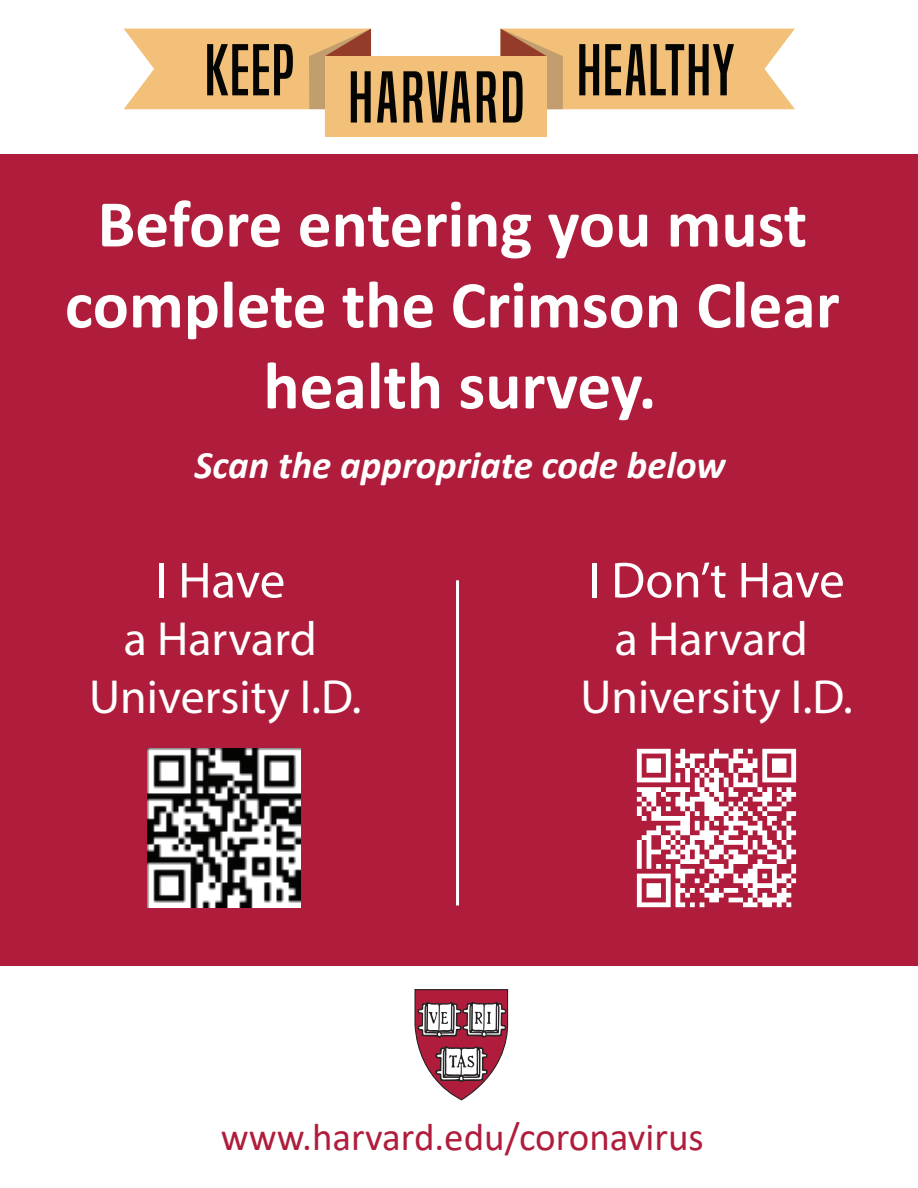
<style>
.page{position:relative;width:918px;height:1188px;background:#fff}
.page>*{position:absolute;margin:0;border:0;box-sizing:border-box;transform-origin:0 0}
.t1{font:700 67.5px/80.8px "Calibri";color:#fff;text-align:center}
.t2{font:51px "Myriad Pro";letter-spacing:-.005em;color:#fff}
.t3{font:48px/57.6px "Myriad Pro";color:#fff;text-align:center}
.t4{font:39px "Calibri";color:#b01d3c}
.t5{font:italic 700 39px "Calibri";color:#fff}
</style>
<div class="page">
<div style="left:0;top:154px;width:918px;height:812px;background:#b01d3c"></div>
<svg style="left:414px;top:989px;width:95px;height:112px"></svg>
<svg style="left:124px;top:29px;width:671px;height:108px"></svg>
<img style="left:636px;top:748px;width:161px;height:160px">
<img style="left:147px;top:748px;width:153px;height:159px">
<hr style="left:456px;top:580px;width:3px;height:325px;background:#fff">
<p class="t1" style="left:65px;top:183px;width:776px">Before entering you must complete the Crimson Clear health survey.</p>
<p class="t5" style="left:194px;top:437px;width:533px">Scan the appropriate code below</p>
<p class="t2" style="left:155px;top:549px;width:131px">I Have</p>
<p class="t3" style="left:89px;top:609px;width:274px">a Harvard<br>University I.D.</p>
<p class="t2" style="left:588px;top:549px;width:258px">I Don’t Have</p>
<p class="t3" style="left:580px;top:609px;width:274px">a Harvard<br>University I.D.</p>
<p class="t4" style="left:221px;top:1110px;width:484px">www.harvard.edu/coronavirus</p>
</div>
